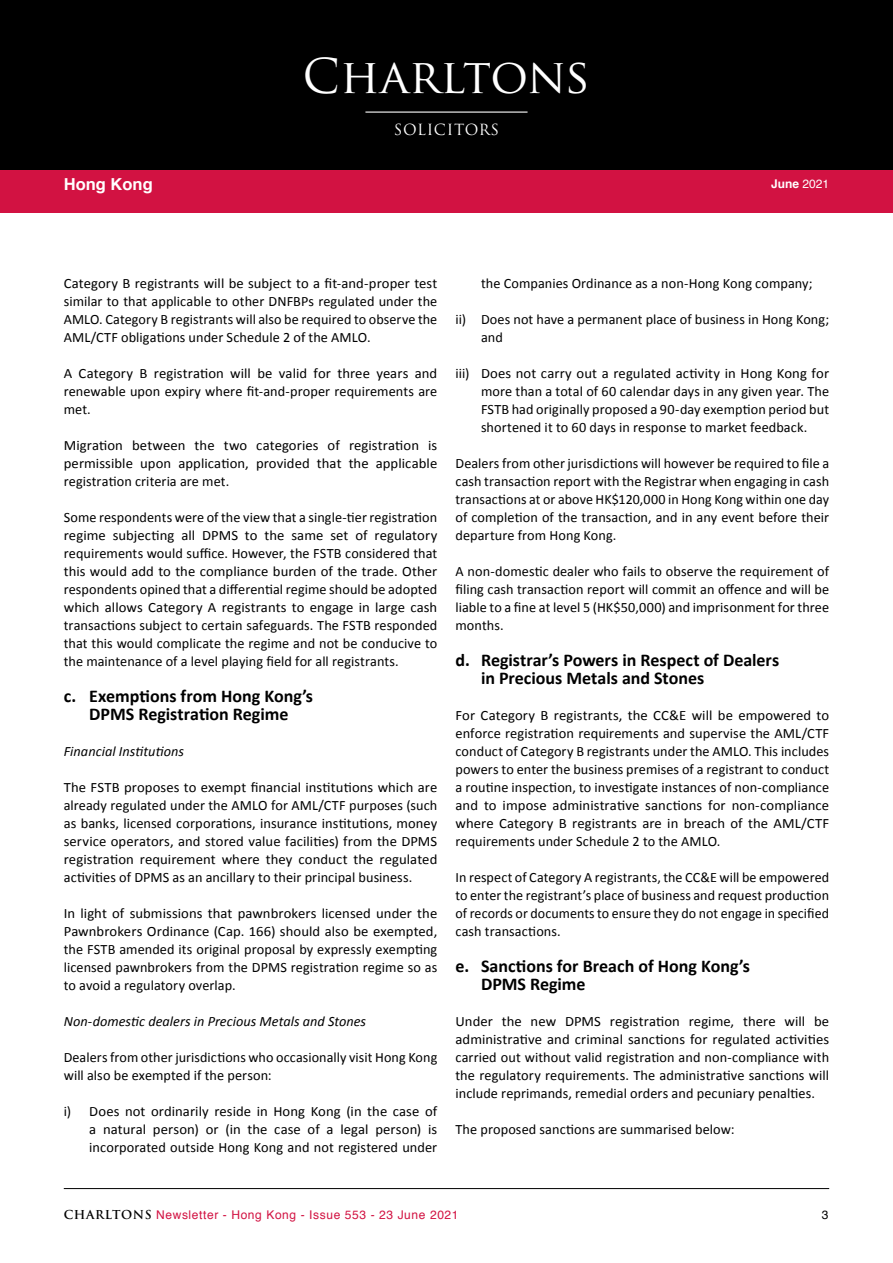
<style>
.page{position:relative;width:893px;height:1263px;background:#fff}
.page>*{position:absolute;margin:0;border:0;box-sizing:border-box;transform-origin:0 0}
.t1{font:46.8px "Trajan Pro";color:#fff}
.t2{font:700 18px/18px "Calibri";color:#000}
.t3{font:700 16.5px "Helvetica";color:#fff}
.t4{font:15px "Trajan Pro";letter-spacing:.04em;color:#fff}
.t5{font:14.25px/18px "Calibri";letter-spacing:.005em;color:#000;text-align:justify}
.t6{font:italic 14.25px "Calibri";letter-spacing:.005em;color:#000}
.t7{font:12px "Helvetica";letter-spacing:.05em;color:#d21242}
.t8{font:700 12px "Helvetica";color:#fff}
.t9{font:12px "Helvetica";color:#000}
.s1{font-weight:400}
.s2{font-family:"Trajan Pro";font-weight:700;color:#000}
</style>
<div class="page">
<div style="left:0;top:194px;width:893px;height:19px;background:#d21242"></div>
<hr style="left:64px;top:1188px;width:765px;height:1px;background:#000">
<div style="left:0;top:0;width:893px;height:170px;background:#000"></div>
<div style="left:0;top:170px;width:893px;height:32px;background:#d21242"></div>
<hr style="left:365px;top:112px;width:162px;height:1px;background:#fff">
<p class="t3" style="left:64px;top:171px;width:90px">Hong Kong</p>
<h1 class="t1" style="left:303px;top:47px;width:289px">Charltons</h1>
<p class="t4" style="left:394px;top:120px;width:107px">SOLICITORS</p>
<p class="t8" style="left:771px;top:174px;width:60px">June <span class="s1">2021</span></p>
<p class="t5" style="left:64px;top:274px;width:375px">Category B registrants will be subject to a fit-and-proper test similar to that applicable to other DNFBPs regulated under the AMLO. Category B registrants will also be required to observe the AML/CTF obligations under Schedule 2 of the AMLO.</p>
<p class="t5" style="left:64px;top:364px;width:375px">A Category B registration will be valid for three years and renewable upon expiry where fit-and-proper requirements are met.</p>
<p class="t5" style="left:64px;top:436px;width:375px">Migration between the two categories of registration is permissible upon application, provided that the applicable registration criteria are met.</p>
<p class="t5" style="left:64px;top:508px;width:375px">Some respondents were of the view that a single-tier registration regime subjecting all DPMS to the same set of regulatory requirements would suffice. However, the FSTB considered that this would add to the compliance burden of the trade. Other respondents opined that a differential regime should be adopted which allows Category A registrants to engage in large cash transactions subject to certain safeguards. The FSTB responded that this would complicate the regime and not be conducive to the maintenance of a level playing field for all registrants.</p>
<p class="t2" style="left:64px;top:687px;width:251px;text-align:center">c. Exemptions from Hong Kong’s<br>DPMS Registration Regime</p>
<p class="t6" style="left:64px;top:742px;width:122px">Financial Institutions</p>
<p class="t5" style="left:64px;top:778px;width:375px">The FSTB proposes to exempt financial institutions which are already regulated under the AMLO for AML/CTF purposes (such as banks, licensed corporations, insurance institutions, money service operators, and stored value facilities) from the DPMS registration requirement where they conduct the regulated activities of DPMS as an ancillary to their principal business.</p>
<p class="t5" style="left:64px;top:904px;width:375px">In light of submissions that pawnbrokers licensed under the Pawnbrokers Ordinance (Cap. 166) should also be exempted, the FSTB amended its original proposal by expressly exempting licensed pawnbrokers from the DPMS registration regime so as to avoid a regulatory overlap.</p>
<p class="t6" style="left:64px;top:1012px;width:304px">Non-domestic dealers in Precious Metals and Stones</p>
<p class="t5" style="left:64px;top:1048px;width:375px">Dealers from other jurisdictions who occasionally visit Hong Kong will also be exempted if the person:</p>
<p class="t5" style="left:89px;top:1102px;width:349px;text-indent:-26px">i) Does not ordinarily reside in Hong Kong (in the case of a natural person) or (in the case of a legal person) is incorporated outside Hong Kong and not registered under</p>
<p class="t5" style="left:481px;top:274px;width:333px">the Companies Ordinance as a non-Hong Kong company;</p>
<p class="t5" style="left:481px;top:310px;width:350px;text-indent:-26px">ii) Does not have a permanent place of business in Hong Kong; and</p>
<p class="t5" style="left:481px;top:364px;width:350px;text-indent:-26px">iii) Does not carry out a regulated activity in Hong Kong for more than a total of 60 calendar days in any given year. The FSTB had originally proposed a 90-day exemption period but shortened it to 60 days in response to market feedback.</p>
<p class="t5" style="left:455px;top:454px;width:375px">Dealers from other jurisdictions will however be required to file a cash transaction report with the Registrar when engaging in cash transactions at or above HK$120,000 in Hong Kong within one day of completion of the transaction, and in any event before their departure from Hong Kong.</p>
<p class="t5" style="left:455px;top:562px;width:375px">A non-domestic dealer who fails to observe the requirement of filing cash transaction report will commit an offence and will be liable to a fine at level 5 (HK$50,000) and imprisonment for three months.</p>
<p class="t2" style="left:481px;top:651px;width:300px;text-indent:-26px">d. Registrar’s Powers in Respect of Dealers in Precious Metals and Stones</p>
<p class="t5" style="left:455px;top:706px;width:375px">For Category B registrants, the CC&amp;E will be empowered to enforce registration requirements and supervise the AML/CTF conduct of Category B registrants under the AMLO. This includes powers to enter the business premises of a registrant to conduct a routine inspection, to investigate instances of non-compliance and to impose administrative sanctions for non-compliance where Category B registrants are in breach of the AML/CTF requirements under Schedule 2 to the AMLO.</p>
<p class="t5" style="left:455px;top:868px;width:375px">In respect of Category A registrants, the CC&amp;E will be empowered to enter the registrant’s place of business and request production of records or documents to ensure they do not engage in specified cash transactions.</p>
<p class="t2" style="left:481px;top:957px;width:270px;text-indent:-26px">e. Sanctions for Breach of Hong Kong’s<br>DPMS Regime</p>
<p class="t5" style="left:455px;top:1012px;width:375px">Under the new DPMS registration regime, there will be administrative and criminal sanctions for regulated activities carried out without valid registration and non-compliance with the regulatory requirements. The administrative sanctions will include reprimands, remedial orders and pecuniary penalties.</p>
<p class="t5" style="left:455px;top:1120px;width:281px">The proposed sanctions are summarised below:</p>
<p class="t7" style="left:64px;top:1206px;width:396px"><span class="s2">CHARLTONS</span> Newsletter - Hong Kong - Issue 553 - 23 June 2021</p>
<p class="t9" style="left:822px;top:1206px;width:8px">3</p>
</div>
